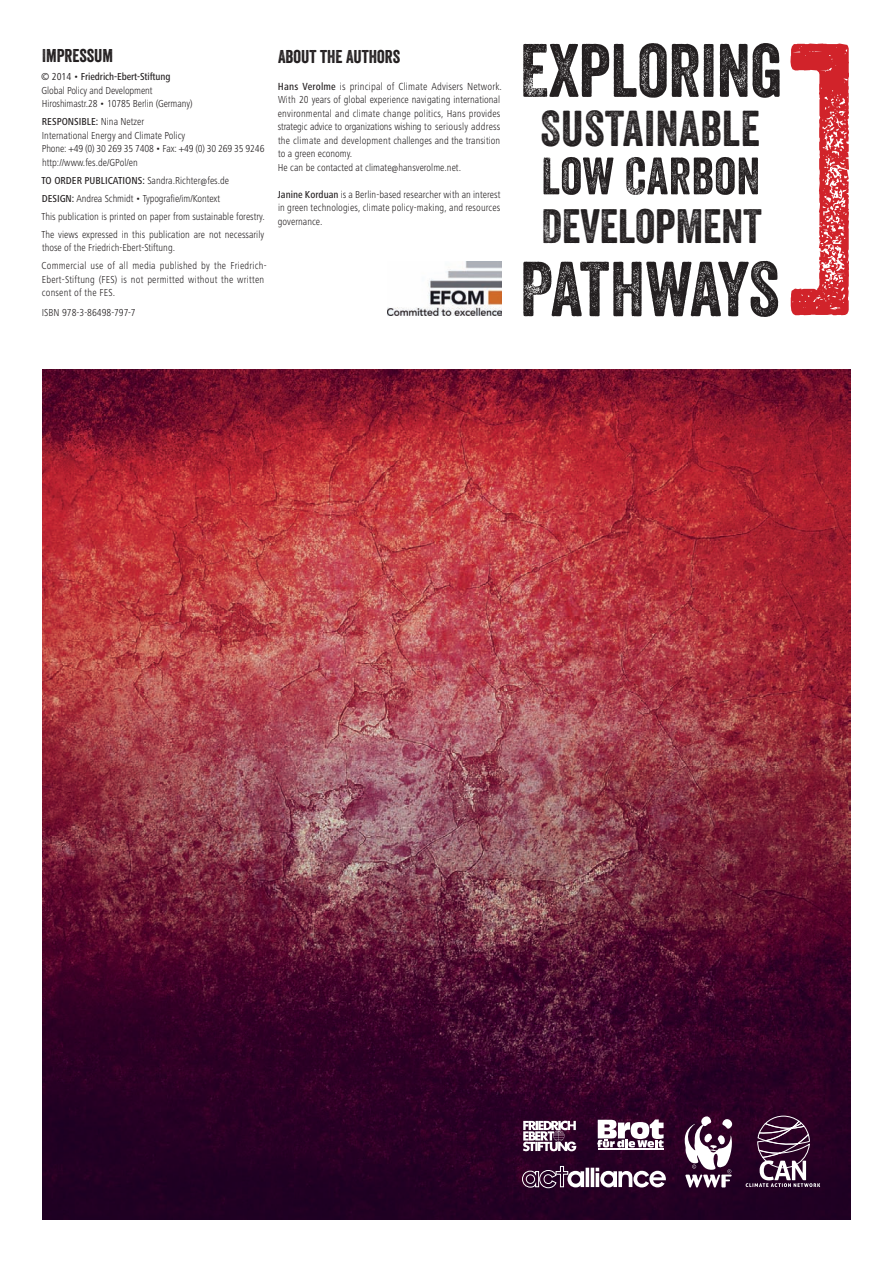
<style>
.page{position:relative;width:893px;height:1263px;background:#fff}
.page>*{position:absolute;margin:0;border:0;box-sizing:border-box;transform-origin:0 0}
.t1{font:286.65px "Veneer Two";color:#d1232a}
.t2{font:75.15px "Veneer Two";letter-spacing:-.03em;color:#231f20}
.t3{font:73.05px "Veneer Two";color:#231f20}
.t4{font:50.7px "Veneer Two";letter-spacing:.01em;color:#231f20}
.t5{font:48.75px "Veneer Two";letter-spacing:.015em;color:#231f20}
.t6{font:46.65px "Veneer Two";color:#231f20}
.t7{font:18px "Veneer";color:#231f20}
.t8{font:300 condensed 10.65px "Frutiger Next LT";letter-spacing:.015em;color:#231f20}
.t9{font:300 condensed 10.5px/13.5px "Frutiger Next LT";color:#231f20}
.t10{font:300 condensed 10.5px/18px "Frutiger Next LT";letter-spacing:.02em;color:#231f20}
.s1{font-weight:400}
.s2{font-weight:500}
</style>
<div class="page">
<img style="left:43px;top:370px;width:807px;height:850px">
<svg style="left:523px;top:1121px;width:53px;height:30px"></svg>
<svg style="left:522px;top:1166px;width:144px;height:22px"></svg>
<svg style="left:746px;top:1115px;width:74px;height:72px;background:#52324f"></svg>
<hr style="left:598px;top:1149px;width:66px;height:1px;background:#fff">
<svg style="left:597px;top:1119px;width:67px;height:28px"></svg>
<svg style="left:684px;top:1115px;width:50px;height:72px"></svg>
<img style="left:387px;top:261px;width:114px;height:55px">
<h3 class="t7" style="left:42px;top:45px;width:72px">IMPRESSUM</h3>
<p class="t9" style="left:41px;top:70px;width:153px"><span class="s1">© 2014</span> • <span class="s2">Friedrich-Ebert-Stiftung<br></span>Global Policy and Development<br>Hiroshimastr.28 • 10785 Berlin (Germany)</p>
<p class="t9" style="left:42px;top:115px;width:224px"><span class="s2">Responsi ble:</span> Nina Netzer<br>International Energy and Climate Policy<br>Phone: +49 (0) 30 269 35 7408 • Fax: +49 (0) 30 269 35 9246 http://www.fes.de/GPol/en</p>
<p class="t9" style="left:41px;top:171px;width:225px;line-height:18px"><span class="s2">To order publications:</span> Sandra.Richter@fes.de<br><span class="s2">Desi gn:</span> Andrea Schmidt • Typografie/im/Kontext<br>This publication is printed on paper from sustainable forestry.<br>The views expressed in this publication are not necessarily</p>
<p class="t10" style="left:42px;top:239px;width:227px">those of the Friedrich-Ebert-Stiftung.<br>Commercial use of all media published by the Friedrich-</p>
<p class="t10" style="left:42px;top:273px;width:224px;line-height:13.5px">Ebert-Stiftung (FES) is not permitted without the written consent of the FES.</p>
<p class="t9" style="left:42px;top:306px;width:95px">ISBN 978-3-86498-797-7</p>
<h3 class="t7" style="left:278px;top:45px;width:124px">ABOUT THE AUTHORS</h3>
<p class="t8" style="left:278px;top:80px;width:226px"><span class="s2">Hans Verolme</span> is principal of Climate Advisers Network.</p>
<p class="t9" style="left:278px;top:93px;width:224px">With 20 years of global experience navigating international environmental and climate change politics, Hans provides strategic advice to organizations wishing to seriously address the climate and development challenges and the transition to a green economy.<br>He can be contacted at climate@hansverolme.net.</p>
<p class="t9" style="left:278px;top:188px;width:224px;text-align:justify"><span class="s2">Janine Korduan</span> is a Berlin-based researcher with an interest in green technologies, climate policy-making, and resources governance.</p>
<h3 class="t3" style="left:520px;top:26px;width:264px">EXPLORING</h3>
<h3 class="t5" style="left:540px;top:98px;width:221px">SUSTAINABLE</h3>
<h3 class="t4" style="left:541px;top:145px;width:220px">LOW CARBON</h3>
<h3 class="t6" style="left:541px;top:198px;width:222px">DEVELOPMENT</h3>
<h2 class="t2" style="left:520px;top:243px;width:261px">PATHWAYS</h2>
<h1 class="t1" style="left:778px;top:5px;width:79px">]</h1>
</div>
